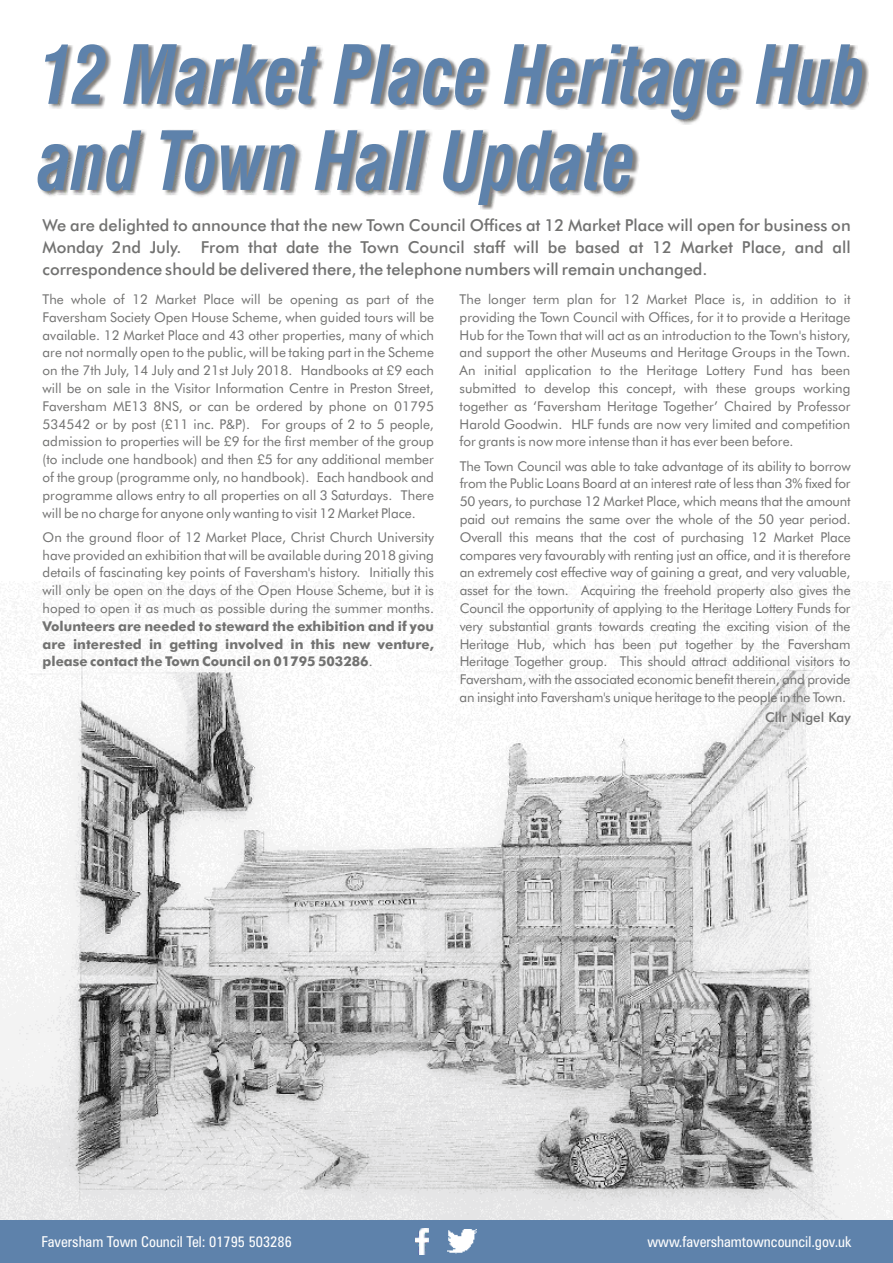
<style>
.page{position:relative;width:893px;height:1263px;background:#fff}
.page>*{position:absolute;margin:0;border:0;box-sizing:border-box;transform-origin:0 0}
.t1{font:italic 700 condensed 79.35px/86.1px "Swiss 721 BT";color:#5e82ab;scale:.86 1}
.t2{font:500 16.5px/21.8px "Futura BT";color:#727271;text-align:justify}
.t3{font:condensed 15px "Zurich BT";color:#fefefe}
.t4{font:13.5px/17.9px "Futura BT";color:#727271;text-align:justify}
.t5{font:700 13.5px/17.9px "Futura BT";color:#727271;text-align:justify}
.t6{font:500 13.5px "Futura BT";color:#727271}
.s1{font-weight:400}
</style>
<div class="page">
<img style="left:0;top:582px;width:893px;height:638px">
<div style="left:0;top:1220px;width:893px;height:43px;background:#5e82ab"></div>
<img style="left:448px;top:1229px;width:29px;height:25px">
<img style="left:415px;top:1229px;width:14px;height:25px">
<img style="left:41px;top:46px;width:827px;height:164px">
<h1 class="t1" style="left:38px;top:40px;width:963px">12 Market Place Heritage Hub and Town Hall Update</h1>
<p class="t2" style="left:43px;top:216px;width:809px">We are delighted to announce that the new Town Council Offices at 12 Market Place will open for business on Monday 2nd July. From that date the Town Council staff will be based at 12 Market Place, and all correspondence should be delivered there, the telephone numbers will remain unchanged.</p>
<p class="t4" style="left:43px;top:291px;width:393px">The whole of 12 Market Place will be opening as part of the Faversham Society Open House Scheme, when guided tours will be available. 12 Market Place and 43 other properties, many of which are not normally open to the public, will be taking part in the Scheme on the 7th July, 14 July and 21st July 2018. Handbooks at £9 each will be on sale in the Visitor Information Centre in Preston Street, Faversham ME13 8NS, or can be ordered by phone on 01795<br>534542 or by post (£11 inc. P&amp;P). For groups of 2 to 5 people, admission to properties will be £9 for the first member of the group (to include one handbook) and then £5 for any additional member of the group (programme only, no handbook). Each handbook and programme allows entry to all properties on all 3 Saturdays. There will be no charge for anyone only wanting to visit 12 Market Place.</p>
<p class="t4" style="left:43px;top:529px;width:393px">On the ground floor of 12 Market Place, Christ Church University have provided an exhibition that will be available during 2018 giving details of fascinating key points of Faversham's history. Initially this will only be open on the days of the Open House Scheme, but it is hoped to open it as much as possible during the summer months.</p>
<p class="t5" style="left:43px;top:618px;width:393px">Volunteers are needed to steward the exhibition and if you are interested in getting involved in this new venture, please contact the Town Council on 01795 503286<span class="s1">.</span></p>
<p class="t4" style="left:460px;top:291px;width:392px">The longer term plan for 12 Market Place is, in addition to it providing the Town Council with Offices, for it to provide a Heritage Hub for the Town that will act as an introduction to the Town's history, and support the other Museums and Heritage Groups in the Town.<br>An initial application to the Heritage Lottery Fund has been submitted to develop this concept, with these groups working together as ‘Faversham Heritage Together’ Chaired by Professor Harold Goodwin. HLF funds are now very limited and competition for grants is now more intense than it has ever been before.</p>
<p class="t4" style="left:460px;top:458px;width:392px">The Town Council was able to take advantage of its ability to borrow from the Public Loans Board at an interest rate of less than 3% fixed for 50 years, to purchase 12 Market Place, which means that the amount paid out remains the same over the whole of the 50 year period.<br>Overall this means that the cost of purchasing 12 Market Place compares very favourably with renting just an office, and it is therefore an extremely cost effective way of gaining a great, and very valuable, asset for the town. Acquiring the freehold property also gives the Council the opportunity of applying to the Heritage Lottery Funds for very substantial grants towards creating the exciting vision of the Heritage Hub, which has been put together by the Faversham Heritage Together group. This should attract additional visitors to Faversham, with the associated economic benefit therein, and provide an insight into Faversham's unique heritage to the people in the Town.</p>
<p class="t6" style="left:765px;top:712px;width:87px">Cllr Nigel Kay</p>
<p class="t3" style="left:42px;top:1236px;width:252px">Faversham Town Council Tel: 01795 503286</p>
<p class="t3" style="left:647px;top:1236px;width:206px">www.favershamtowncouncil.gov.uk</p>
</div>
